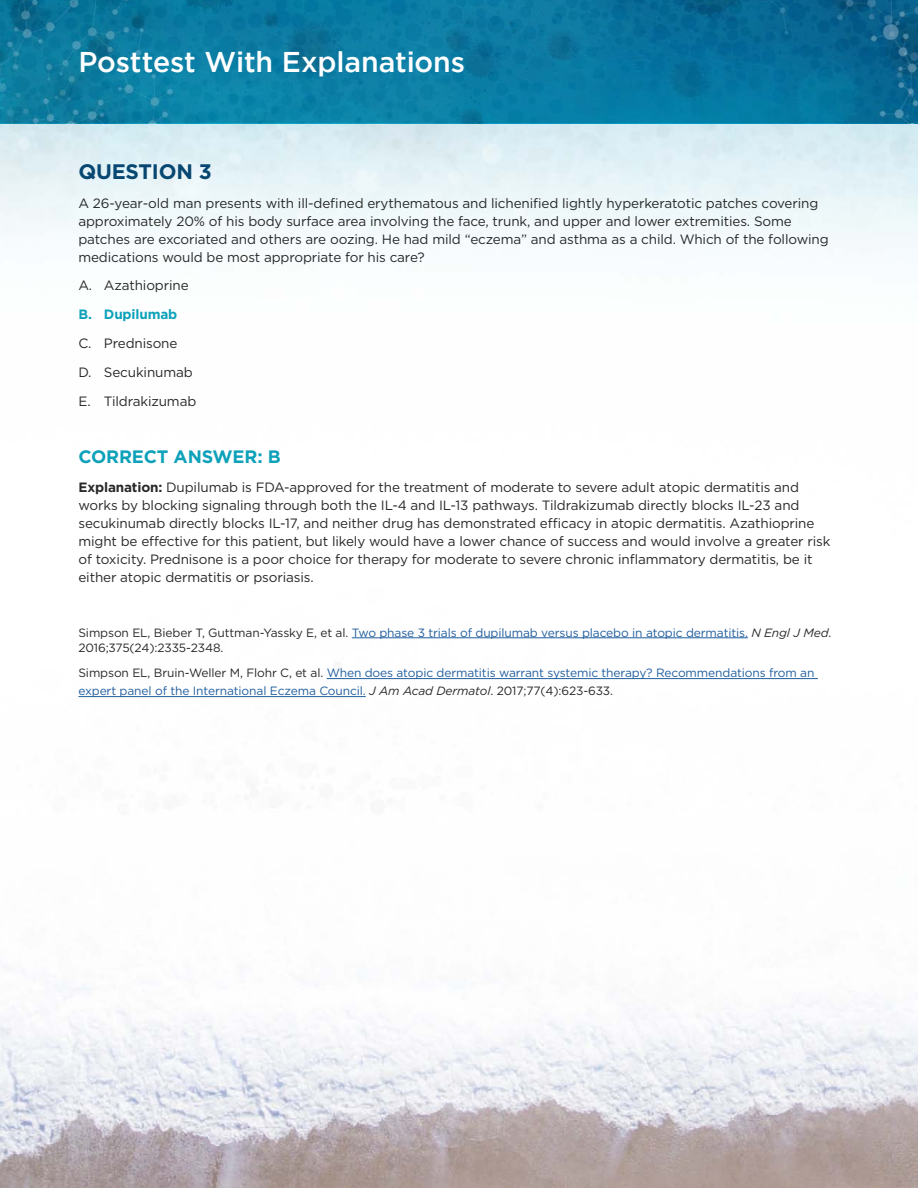
<style>
.page{position:relative;width:918px;height:1188px;background:#fff}
.page>*{position:absolute;margin:0;border:0;box-sizing:border-box;transform-origin:0 0}
.t1{font:500 28.5px "Gotham";letter-spacing:-.005em;color:#fff}
.t2{font:700 21px "Gotham";letter-spacing:-.01em;color:#074771}
.t3{font:700 18px "Gotham";letter-spacing:-.01em;color:#0da1ba}
.t4{font:13.5px/18px "Gotham";letter-spacing:-.01em;color:#272827}
.t5{font:700 13.5px "Gotham";letter-spacing:-.01em;color:#0da1ba}
.t6{font:12px/18px "Gotham";letter-spacing:-.01em;color:#215e9e}
.t7{font:12px/15px "Gotham";letter-spacing:-.01em;color:#272827}
.s1{font-weight:700}
.s2{color:#215e9e}
.s3{font-style:italic}
.s4{color:#272827}
.s5{font-style:italic;color:#272827}
</style>
<div class="page">
<img style="left:0;top:123px;width:918px;height:1065px">
<hr style="left:352px;top:637px;width:396px;height:1px;background:#215e9e">
<hr style="left:327px;top:678px;width:491px;height:1px;background:#215e9e">
<hr style="left:78px;top:696px;width:288px;height:1px;background:#215e9e">
<svg style="left:0;top:0;width:918px;height:123px;background:#0a779f"></svg>
<h1 class="t1" style="left:78px;top:43px;width:388px">Posttest With Explanations</h1>
<h2 class="t2" style="left:78px;top:157px;width:135px">QUESTION 3</h2>
<p class="t4" style="left:78px;top:194px;width:752px">A 26-year-old man presents with ill-defined erythematous and lichenified lightly hyperkeratotic patches covering approximately 20% of his body surface area involving the face, trunk, and upper and lower extremities. Some patches are excoriated and others are oozing. He had mild “eczema” and asthma as a child. Which of the following medications would be most appropriate for his care?</p>
<p class="t4" style="left:78px;top:276px;width:112px">A. Azathioprine</p>
<p class="t5" style="left:78px;top:305px;width:100px">B. Dupilumab</p>
<p class="t4" style="left:78px;top:329px;width:119px;line-height:28.8px">C. Prednisone<br>D. Secukinumab<br>E. Tildrakizumab</p>
<h3 class="t3" style="left:78px;top:445px;width:204px">CORRECT ANSWER: B</h3>
<p class="t4" style="left:78px;top:478px;width:754px"><span class="s1">Explanation:</span> Dupilumab is FDA-approved for the treatment of moderate to severe adult atopic dermatitis and works by blocking signaling through both the IL-4 and IL-13 pathways. Tildrakizumab directly blocks IL-23 and secukinumab directly blocks IL-17, and neither drug has demonstrated efficacy in atopic dermatitis. Azathioprine might be effective for this patient, but likely would have a lower chance of success and would involve a greater risk of toxicity. Prednisone is a poor choice for therapy for moderate to severe chronic inflammatory dermatitis, be it either atopic dermatitis or psoriasis.</p>
<p class="t7" style="left:78px;top:625px;width:755px">Simpson EL, Bieber T, Guttman-Yassky E, et al. <span class="s2">Two phase 3 trials of dupilumab versus placebo in atopic dermatitis.</span> <span class="s3">N Engl J Med</span>.<br>2016;375(24):2335-2348.</p>
<p class="t6" style="left:78px;top:664px;width:738px"><span class="s4">Simpson EL, Bruin-Weller M, Flohr C, et al.</span> When does atopic dermatitis warrant systemic therapy? Recommendations from an expert panel of the International Eczema Council. <span class="s5">J Am Acad Dermatol</span><span class="s4">. 2017;77(4):623-633.</span></p>
</div>
